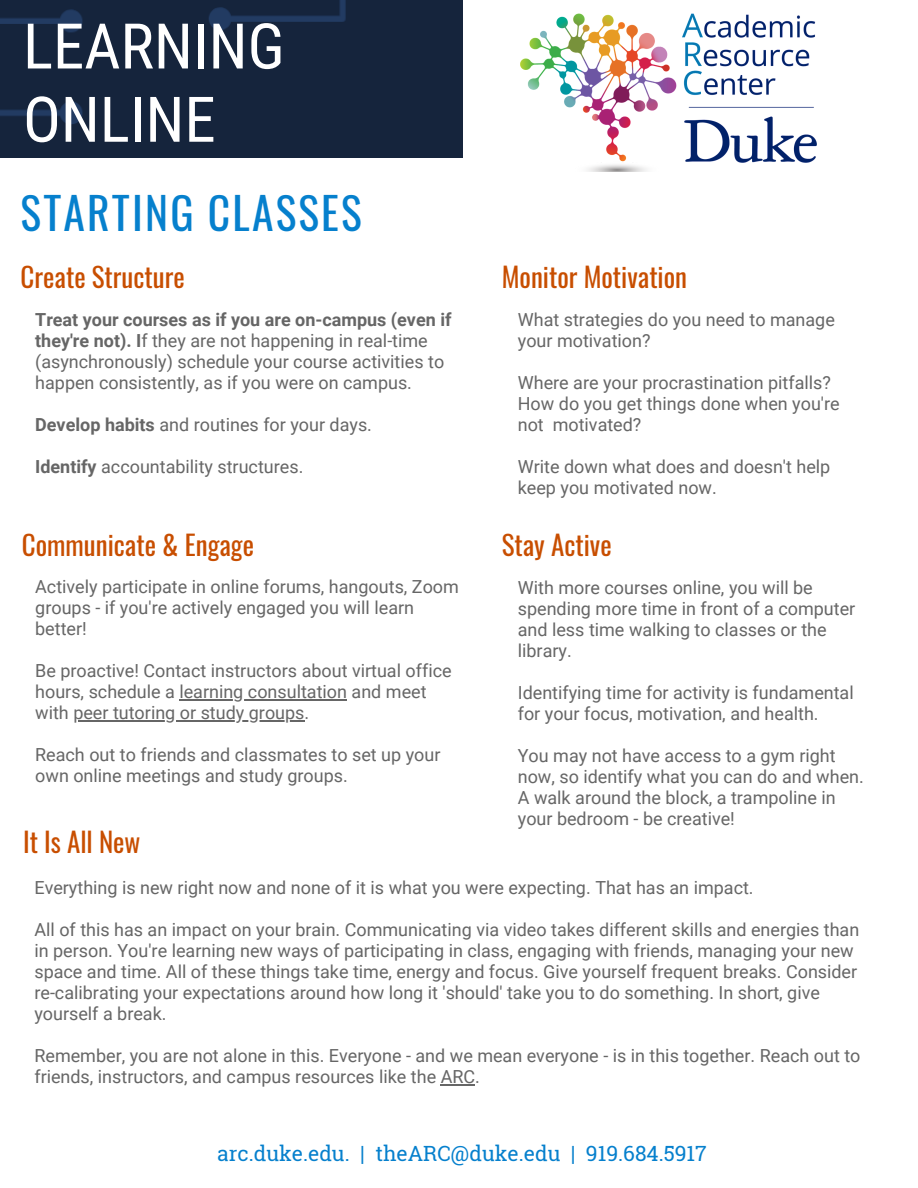
<style>
.page{position:relative;width:918px;height:1188px;background:#fff}
.page>*{position:absolute;margin:0;border:0;box-sizing:border-box;transform-origin:0 0}
.t1{font:63px/73.2px "Roboto Condensed";color:#fff}
.t2{font:43.65px "Oswald";letter-spacing:.05em;color:#0680cd}
.t3{font:27px "Oswald";color:#c84e00}
.t4{font:21px "Roboto Slab";color:#0680cd}
.t5{font:18px/21px "Roboto";color:#666}
.s1{font-weight:700}
</style>
<div class="page">
<hr style="left:179px;top:699px;width:168px;height:1px;background:#666">
<hr style="left:73px;top:720px;width:232px;height:1px;background:#666">
<hr style="left:441px;top:1084px;width:34px;height:1px;background:#666">
<div style="left:0;top:0;width:462px;height:158px;background:#15243c"></div>
<img style="left:520px;top:13px;width:296px;height:159px">
<p class="t1" style="left:23px;top:10px;width:263px">LEARNING<br>ONLINE</p>
<h1 class="t2" style="left:21px;top:178px;width:343px">STARTING CLASSES</h1>
<h2 class="t3" style="left:21px;top:256px;width:166px">Create Structure</h2>
<p class="t5" style="left:35px;top:310px;width:418px"><span class="s1">Treat your courses as if you are on-campus (even if they're not). I</span>f they are not happening in real-time (asynchronously) schedule your course activities to happen consistently, as if you were on campus.</p>
<p class="t5" style="left:35px;top:415px;width:338px"><span class="s1">Develop habits</span> and routines for your days.</p>
<p class="t5" style="left:35px;top:457px;width:270px"><span class="s1">Identify</span> accountability structures.</p>
<h2 class="t3" style="left:22px;top:524px;width:234px">Communicate &amp; Engage</h2>
<p class="t5" style="left:35px;top:577px;width:425px">Actively participate in online forums, hangouts, Zoom groups - if you're actively engaged you will learn better!</p>
<p class="t5" style="left:35px;top:661px;width:418px">Be proactive! Contact instructors about virtual office hours, schedule a learning consultation and meet with peer tutoring or study groups.</p>
<p class="t5" style="left:35px;top:745px;width:407px">Reach out to friends and classmates to set up your own online meetings and study groups.</p>
<h2 class="t3" style="left:23px;top:821px;width:119px">It Is All New</h2>
<p class="t3" style="left:502px;top:256px;width:187px">Monitor Motivation</p>
<p class="t5" style="left:518px;top:310px;width:319px">What strategies do you need to manage your motivation?</p>
<p class="t5" style="left:518px;top:373px;width:323px">Where are your procrastination pitfalls?<br>How do you get things done when you're not motivated?</p>
<p class="t5" style="left:518px;top:457px;width:314px">Write down what does and doesn't help keep you motivated now.</p>
<h2 class="t3" style="left:502px;top:524px;width:111px">Stay Active</h2>
<p class="t5" style="left:518px;top:577px;width:339px">With more courses online, you will be spending more time in front of a computer and less time walking to classes or the library.</p>
<p class="t5" style="left:518px;top:682px;width:337px">Identifying time for activity is fundamental for your focus, motivation, and health.</p>
<p class="t5" style="left:518px;top:745px;width:348px">You may not have access to a gym right now, so identify what you can do and when.<br>A walk around the block, a trampoline in your bedroom - be creative!</p>
<p class="t5" style="left:34px;top:878px;width:721px">Everything is new right now and none of it is what you were expecting. That has an impact.</p>
<p class="t5" style="left:34px;top:920px;width:826px">All of this has an impact on your brain. Communicating via video takes different skills and energies than in person. You're learning new ways of participating in class, engaging with friends, managing your new space and time. All of these things take time, energy and focus. Give yourself frequent breaks. Consider re-calibrating your expectations around how long it 'should' take you to do something. In short, give yourself a break.</p>
<p class="t5" style="left:34px;top:1045px;width:828px">Remember, you are not alone in this. Everyone - and we mean everyone - is in this together. Reach out to friends, instructors, and campus resources like the ARC.</p>
<p class="t4" style="left:217px;top:1139px;width:491px">arc.duke.edu. | theARC@duke.edu | 919.684.5917</p>
</div>
